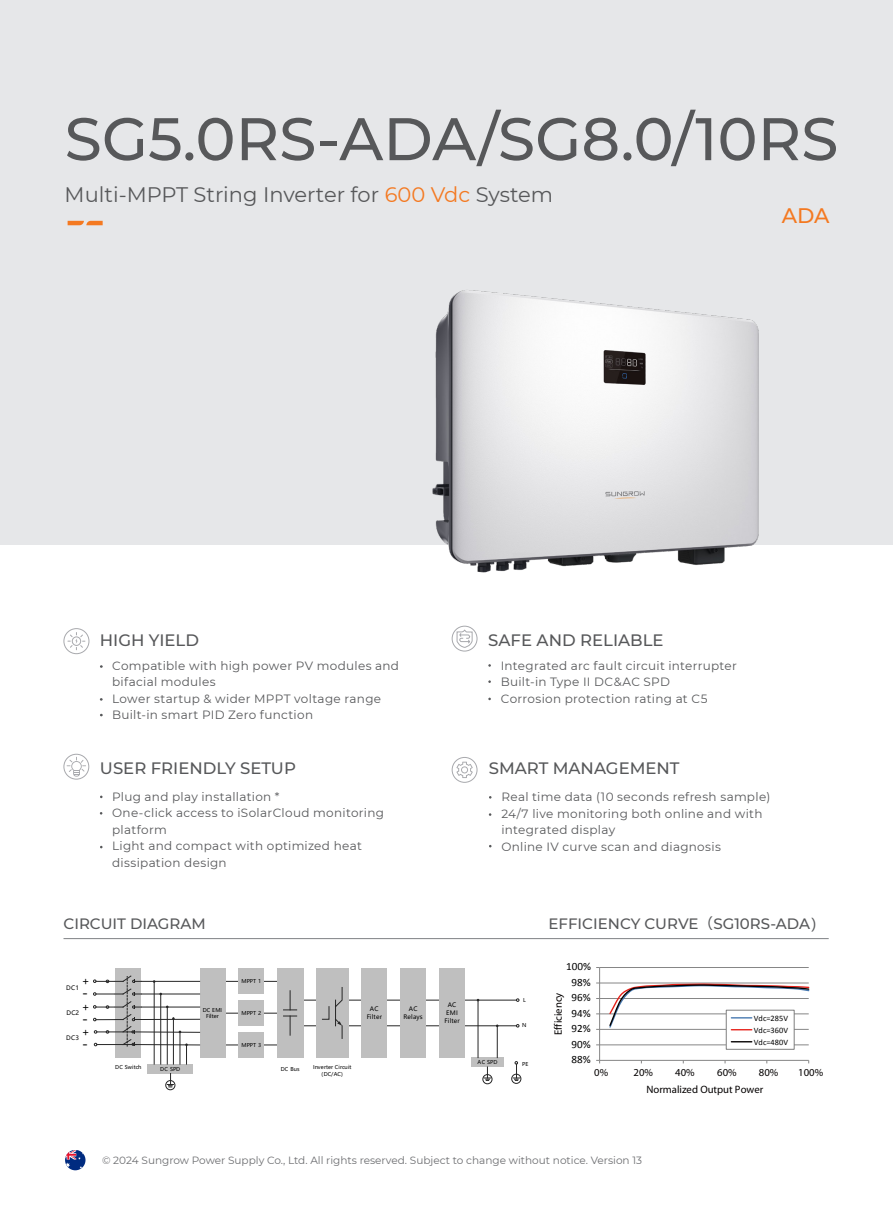
<style>
.page{position:relative;width:893px;height:1212px;background:#fff}
.page>*{position:absolute;margin:0;border:0;box-sizing:border-box;transform-origin:0 0}
.t1{font:500 60px "Montserrat";color:#57585a}
.t2{font:21px "Montserrat";color:#57585a}
.t3{font:500 21px "Montserrat";color:#f47921}
.t4{font:500 16.5px "Montserrat";color:#57585a}
.t5{font:500 15px "Montserrat";color:#57585a}
.t6{font:13.5px/25.7px "Microsoft Ya Hei";color:#000}
.t7{font:12px/16.5px "Montserrat";letter-spacing:.025em;color:#57585a}
.t8{font:11.1px "Calibri";color:#000}
.t9{font:800 10.65px "Helvetica Neue LT Std";color:#040000}
.t10{font:10.65px "Microsoft Ya Hei";color:#000}
.t11{font:10.5px "Montserrat";color:#6c6d70}
.t12{font:8.25px/12px "Calibri";color:#000;text-align:justify}
.t13{font:6.15px/7.8px "Microsoft Ya Hei";letter-spacing:.03em;color:#000;text-align:center}
.t14{font:5.25px/6.4px "Microsoft Ya Hei";letter-spacing:.005em;color:#000;text-align:center}
.s1{color:#f47921}
.s2{font-family:"Meiryo";font-weight:400}
.s3{font-family:"Microsoft Ya Hei";font-weight:400}
</style>
<div class="page">
<svg style="left:65px;top:1150px;width:21px;height:20px"></svg>
<svg style="left:65px;top:1150px;width:19px;height:18px"></svg>
<div style="left:0;top:0;width:893px;height:544px;background:#e6e7e9"></div>
<hr style="left:225px;top:1013px;width:52px;height:1px;background:#262626">
<hr style="left:303px;top:1025px;width:213px;height:1px;background:#262626">
<hr style="left:303px;top:1000px;width:213px;height:1px;background:#262626">
<hr style="left:225px;top:1045px;width:52px;height:1px;background:#262626">
<hr style="left:225px;top:981px;width:52px;height:1px;background:#262626">
<div style="left:316px;top:968px;width:32px;height:89px;background:#bfbfbf"></div>
<div style="left:200px;top:968px;width:25px;height:89px;background:#bfbfbf"></div>
<div style="left:238px;top:968px;width:26px;height:26px;background:#bfbfbf"></div>
<div style="left:238px;top:1032px;width:26px;height:25px;background:#bfbfbf"></div>
<div style="left:277px;top:968px;width:26px;height:89px;background:#bfbfbf"></div>
<svg style="left:322px;top:1006px;width:7px;height:14px"></svg>
<svg style="left:284px;top:1016px;width:13px;height:19px"></svg>
<svg style="left:284px;top:991px;width:13px;height:19px"></svg>
<svg style="left:335px;top:987px;width:8px;height:51px"></svg>
<div style="left:361px;top:968px;width:26px;height:89px;background:#bfbfbf"></div>
<div style="left:400px;top:968px;width:26px;height:89px;background:#bfbfbf"></div>
<hr style="left:96px;top:981px;width:104px;height:1px;background:#262626">
<hr style="left:96px;top:994px;width:104px;height:1px;background:#262626">
<hr style="left:96px;top:1019px;width:104px;height:1px;background:#262626">
<hr style="left:96px;top:1007px;width:104px;height:1px;background:#262626">
<div style="left:439px;top:968px;width:26px;height:89px;background:#bfbfbf"></div>
<div style="left:471px;top:1057px;width:33px;height:10px;background:#bfbfbf"></div>
<hr style="left:497px;top:1026px;width:1px;height:31px;background:#262626">
<hr style="left:478px;top:1000px;width:1px;height:57px;background:#262626">
<svg style="left:484px;top:1067px;width:6px;height:14px"></svg>
<div style="left:148px;top:1064px;width:45px;height:9px;background:#bfbfbf"></div>
<hr style="left:173px;top:1018px;width:1px;height:46px;background:#262626">
<hr style="left:167px;top:1006px;width:1px;height:58px;background:#262626">
<hr style="left:160px;top:994px;width:1px;height:70px;background:#262626">
<hr style="left:154px;top:981px;width:1px;height:83px;background:#262626">
<svg style="left:167px;top:1073px;width:6px;height:15px"></svg>
<div style="left:115px;top:968px;width:26px;height:89px;background:#bfbfbf"></div>
<hr style="left:134px;top:1044px;width:66px;height:1px;background:#262626">
<hr style="left:134px;top:1032px;width:66px;height:1px;background:#262626">
<hr style="left:97px;top:1032px;width:37px;height:1px;background:#262626">
<hr style="left:97px;top:1044px;width:39px;height:1px;background:#262626">
<hr style="left:180px;top:1032px;width:1px;height:32px;background:#262626">
<div style="left:238px;top:1000px;width:26px;height:26px;background:#bfbfbf"></div>
<svg style="left:185px;top:1043px;width:3px;height:21px"></svg>
<div style="left:512px;top:1074px;width:9px;height:9px;border:1px solid #262626;border-radius:50%"></div>
<div style="left:483px;top:1074px;width:9px;height:10px;border:1px solid #262626;border-radius:50%"></div>
<svg style="left:513px;top:1061px;width:7px;height:20px"></svg>
<div style="left:166px;top:1080px;width:9px;height:10px;border:1px solid #262626;border-radius:50%"></div>
<svg style="left:115px;top:975px;width:26px;height:71px"></svg>
<hr style="left:600px;top:967px;width:209px;height:1px;background:#868686">
<hr style="left:600px;top:982px;width:209px;height:1px;background:#868686">
<hr style="left:600px;top:998px;width:209px;height:1px;background:#868686">
<hr style="left:600px;top:1013px;width:209px;height:1px;background:#868686">
<hr style="left:600px;top:1029px;width:209px;height:1px;background:#868686">
<hr style="left:600px;top:1044px;width:209px;height:1px;background:#868686">
<hr style="left:599px;top:967px;width:1px;height:93px;background:#868686">
<hr style="left:600px;top:1060px;width:209px;height:1px;background:#868686">
<div style="left:726px;top:1010px;width:68px;height:39px;background:#fff"></div>
<div style="left:726px;top:1010px;width:68px;height:40px;border:1px solid #7f7f7f"></div>
<svg style="left:608px;top:983px;width:202px;height:47px"></svg>
<svg style="left:731px;top:1041px;width:21px;height:1px"></svg>
<hr style="left:63px;top:938px;width:766px;height:1px;background:#808285">
<img style="left:409px;top:290px;width:371px;height:283px">
<svg style="left:67px;top:631px;width:19px;height:20px"></svg>
<div style="left:63px;top:628px;width:26px;height:26px;border:1px solid #a8a9ad;border-radius:50%"></div>
<div style="left:63px;top:754px;width:26px;height:25px;border:1px solid #a8a9ad;border-radius:50%"></div>
<svg style="left:67px;top:757px;width:19px;height:19px"></svg>
<div style="left:452px;top:626px;width:25px;height:25px;border:1px solid #a8a9ad;border-radius:50%"></div>
<svg style="left:456px;top:629px;width:17px;height:19px"></svg>
<div style="left:452px;top:757px;width:25px;height:26px;border:1px solid #a8a9ad;border-radius:50%"></div>
<svg style="left:456px;top:762px;width:17px;height:16px"></svg>
<svg style="left:68px;top:221px;width:35px;height:4px"></svg>
<p class="t1" style="left:65px;top:97px;width:775px">SG5.0RS-ADA/SG8.0/10RS</p>
<p class="t2" style="left:65px;top:180px;width:490px">Multi-MPPT String Inverter for <span class="s1">600 Vdc</span> System</p>
<p class="t3" style="left:782px;top:201px;width:49px">ADA</p>
<p class="t4" style="left:100px;top:628px;width:101px">HIGH YIELD</p>
<p class="t4" style="left:488px;top:628px;width:177px">SAFE AND RELIABLE</p>
<p class="t7" style="left:112px;top:657px;width:288px">Compatible with high power PV modules and bifacial modules</p>
<p class="t7" style="left:112px;top:690px;width:271px">Lower startup &amp; wider MPPT voltage range</p>
<p class="t7" style="left:112px;top:706px;width:203px">Built-in smart PID Zero function</p>
<p class="t7" style="left:501px;top:657px;width:238px">Integrated arc fault circuit interrupter</p>
<p class="t7" style="left:501px;top:673px;width:171px">Built-in Type II DC&amp;AC SPD</p>
<p class="t7" style="left:501px;top:690px;width:208px">Corrosion protection rating at C5</p>
<p class="t4" style="left:100px;top:756px;width:197px">USER FRIENDLY SETUP</p>
<p class="t4" style="left:489px;top:756px;width:192px">SMART MANAGEMENT</p>
<p class="t7" style="left:112px;top:788px;width:169px">Plug and play installation *</p>
<p class="t7" style="left:112px;top:804px;width:273px">One-click access to iSolarCloud monitoring platform</p>
<p class="t7" style="left:112px;top:837px;width:251px">Light and compact with optimized heat dissipation design</p>
<p class="t7" style="left:501px;top:788px;width:270px">Real time data (10 seconds refresh sample)</p>
<p class="t7" style="left:501px;top:804px;width:263px">24/7 live monitoring both online and with integrated display</p>
<p class="t7" style="left:501px;top:837px;width:221px">Online IV curve scan and diagnosis</p>
<p class="t5" style="left:63px;top:913px;width:144px">CIRCUIT DIAGRAM</p>
<p class="t5" style="left:548px;top:913px;width:278px">EFFICIENCY CURVE<span class="s2">（</span>SG10RS-ADA<span class="s3">）</span></p>
<p class="t8" style="left:566px;top:960px;width:26px">100%</p>
<p class="t10" style="left:82px;top:973px;width:9px">+</p>
<p class="t10" style="left:82px;top:1000px;width:9px">+</p>
<p class="t14" style="left:241px;top:978px;width:21px">MPPT 1</p>
<p class="t13" style="left:66px;top:983px;width:15px">DC1</p>
<p class="t13" style="left:67px;top:1009px;width:14px">DC2</p>
<p class="t13" style="left:444px;top:1001px;width:17px">AC<br>EMI<br>Filter</p>
<p class="t6" style="left:82px;top:980px;width:7px">- -</p>
<p class="t13" style="left:367px;top:1005px;width:17px">AC<br>Filter</p>
<p class="t13" style="left:403px;top:1005px;width:21px">AC<br>Relays</p>
<p class="t14" style="left:203px;top:1006px;width:21px">DC EMI<br>Filter</p>
<p class="t14" style="left:241px;top:1009px;width:21px">MPPT 2</p>
<p class="t10" style="left:82px;top:1024px;width:9px">+</p>
<p class="t6" style="left:82px;top:1031px;width:7px">-</p>
<p class="t13" style="left:66px;top:1034px;width:15px">DC3</p>
<p class="t14" style="left:115px;top:1064px;width:28px">DC Switch</p>
<p class="t14" style="left:160px;top:1065px;width:22px">DC SPD</p>
<p class="t14" style="left:241px;top:1041px;width:21px">MPPT 3</p>
<p class="t14" style="left:281px;top:1065px;width:20px">DC Bus</p>
<p class="t14" style="left:313px;top:1064px;width:40px">Inverter Circuit (DC/AC)</p>
<p class="t14" style="left:478px;top:1059px;width:22px">AC SPD</p>
<p class="t14" style="left:523px;top:997px;width:4px">L</p>
<p class="t14" style="left:522px;top:1022px;width:6px">N</p>
<p class="t14" style="left:522px;top:1060px;width:8px">PE</p>
<p class="t8" style="left:571px;top:975px;width:21px">98%</p>
<p class="t9" style="left:553px;top:1035px;width:44px;rotate:-90deg">Efficiency</p>
<p class="t8" style="left:571px;top:991px;width:21px">96%</p>
<p class="t8" style="left:571px;top:1006px;width:21px">94%</p>
<p class="t8" style="left:571px;top:1022px;width:21px">92%</p>
<p class="t8" style="left:571px;top:1037px;width:21px">90%</p>
<p class="t8" style="left:571px;top:1053px;width:21px">88%</p>
<p class="t12" style="left:754px;top:1012px;width:36px">Vdc=285V Vdc=360V Vdc=480V</p>
<p class="t9" style="left:594px;top:1067px;width:16px">0%</p>
<p class="t9" style="left:633px;top:1067px;width:21px">20%</p>
<p class="t9" style="left:675px;top:1067px;width:21px">40%</p>
<p class="t9" style="left:717px;top:1067px;width:21px">60%</p>
<p class="t9" style="left:759px;top:1067px;width:21px">80%</p>
<p class="t9" style="left:798px;top:1067px;width:27px">100%</p>
<p class="t9" style="left:646px;top:1084px;width:118px">Normalized Output Power</p>
<p class="t11" style="left:102px;top:1152px;width:542px">© 2024 Sungrow Power Supply Co., Ltd. All rights reserved. Subject to change without notice. Version 13</p>
</div>
